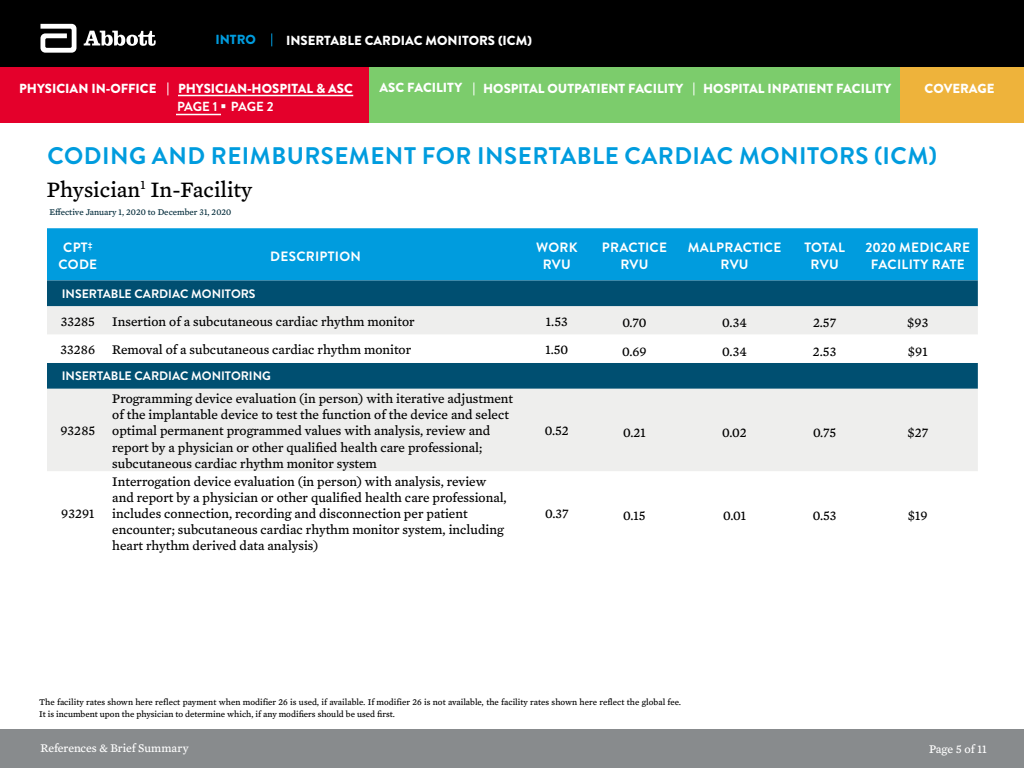
<style>
.page{position:relative;width:1024px;height:768px;background:#fff}
.page>*{position:absolute;margin:0;border:0;box-sizing:border-box;transform-origin:0 0}
.t1{font:700 24px "Brandon Grotesque";letter-spacing:.02em;color:#009cde}
.t2{font:22.5px "Mercury Text G4";color:#000}
.Paragraph_Style17{font:13.5px/16.2px "Mercury Text G4";color:#000}
.Table_Headers_30_Cen{font:700 13.5px "Brandon Grotesque";letter-spacing:.02em;color:#fff}
.Table_Mercury_27_Pin{font:13.5px "Mercury Text G4";color:#000}
.Paragraph_Style18{font:13.5px "Mercury Text G4";color:#000}
.Table_Mercury_27_Blk{font:13.5px "Mercury Text G4";color:#000}
.t3{font:900 13.15px "Brandon Grotesque";color:#fff}
.t4{font:700 13.15px "Brandon Grotesque";letter-spacing:-.005em;color:#fff}
.t5{font:900 13.15px "Brandon Grotesque";color:#009cde}
.t6{font:700 12.25px "Brandon Grotesque";color:#fff}
.t7{font:12px "Mercury Text G4";letter-spacing:-.005em;color:#fff}
.square_bullets{font:9px "Mercury Text G4";color:#000}
.Paragraph_Style1{font:9px "Mercury Text G4";color:#002a39}
</style>
<div class="page">
<div style="left:0;top:730px;width:1024px;height:38px;background:#888b8d"></div>
<div style="left:0;top:0;width:1024px;height:76px;background:#000"></div>
<svg style="left:41px;top:24px;width:36px;height:29px"></svg>
<svg style="left:84px;top:31px;width:72px;height:15px"></svg>
<svg style="left:271px;top:33px;width:1px;height:13px"></svg>
<div style="left:368px;top:68px;width:532px;height:55px;background:#7ccc6c"></div>
<div style="left:900px;top:68px;width:124px;height:55px;background:#eeb33b"></div>
<div style="left:0;top:68px;width:368px;height:55px;background:#e4002b"></div>
<svg style="left:167px;top:82px;width:1px;height:13px"></svg>
<svg style="left:473px;top:82px;width:1px;height:13px"></svg>
<svg style="left:693px;top:82px;width:1px;height:13px"></svg>
<div style="left:47px;top:228px;width:931px;height:52px;background:#009cde"></div>
<div style="left:47px;top:280px;width:931px;height:26px;background:#004f71"></div>
<div style="left:47px;top:306px;width:931px;height:28px;background:#eeeeed"></div>
<svg style="left:47px;top:363px;width:931px;height:108px;background:#b5c8cf"></svg>
<hr style="left:176px;top:114px;width:45px;height:1px;background:#fff">
<hr style="left:178px;top:95px;width:175px;height:1px;background:#fff">
<p class="t5" style="left:215px;top:30px;width:42px">INTRO</p>
<p class="t3" style="left:286px;top:31px;width:247px">INSERTABLE CARDIAC MONITORS (ICM)</p>
<p class="t3" style="left:19px;top:80px;width:139px">PHYSICIAN IN-OFFICE</p>
<p class="t3" style="left:178px;top:79px;width:176px">PHYSICIAN-HOSPITAL &amp; ASC</p>
<p class="t3" style="left:380px;top:78px;width:84px">ASC FACILITY</p>
<p class="t3" style="left:483px;top:79px;width:202px">HOSPITAL OUTPATIENT FACILITY</p>
<p class="t3" style="left:703px;top:79px;width:189px">HOSPITAL INPATIENT FACILITY</p>
<p class="t3" style="left:925px;top:79px;width:72px">COVERAGE</p>
<p class="t4" style="left:177px;top:97px;width:98px">PAGE 1 ▪ PAGE 2</p>
<p class="t1" style="left:47px;top:139px;width:891px">CODING AND REIMBURSEMENT FOR INSERTABLE CARDIAC MONITORS (ICM)</p>
<p class="t2" style="left:47px;top:173px;width:207px">Physician<sup>1</sup> In-Facility</p>
<p class="Paragraph_Style1" style="left:50px;top:205px;width:183px">Effective January 1, 2020 to December 31, 2020</p>
<p class="Table_Headers_30_Cen" style="left:63px;top:238px;width:31px">CPT<sup>‡</sup></p>
<p class="Table_Headers_30_Cen" style="left:59px;top:255px;width:40px">CODE</p>
<p class="Table_Headers_30_Cen" style="left:270px;top:246px;width:92px">DESCRIPTION</p>
<p class="Table_Headers_30_Cen" style="left:536px;top:238px;width:43px">WORK</p>
<p class="Table_Headers_30_Cen" style="left:543px;top:255px;width:30px">RVU</p>
<p class="Table_Headers_30_Cen" style="left:602px;top:238px;width:67px">PRACTICE</p>
<p class="Table_Headers_30_Cen" style="left:620px;top:255px;width:30px">RVU</p>
<p class="Table_Headers_30_Cen" style="left:688px;top:238px;width:95px">MALPRACTICE</p>
<p class="Table_Headers_30_Cen" style="left:720px;top:255px;width:30px">RVU</p>
<p class="Table_Headers_30_Cen" style="left:804px;top:238px;width:42px">TOTAL</p>
<p class="Table_Headers_30_Cen" style="left:811px;top:255px;width:30px">RVU</p>
<p class="Table_Headers_30_Cen" style="left:865px;top:238px;width:106px">2020 MEDICARE</p>
<p class="Table_Headers_30_Cen" style="left:871px;top:255px;width:95px">FACILITY RATE</p>
<p class="t6" style="left:62px;top:285px;width:195px">INSERTABLE CARDIAC MONITORS</p>
<p class="Table_Mercury_27_Blk" style="left:61px;top:311px;width:36px">33285</p>
<p class="Paragraph_Style17" style="left:112px;top:313px;width:304px">Insertion of a subcutaneous cardiac rhythm monitor</p>
<p class="Table_Mercury_27_Blk" style="left:546px;top:311px;width:23px">1.53</p>
<p class="Table_Mercury_27_Pin" style="left:622px;top:313px;width:26px">0.70</p>
<p class="Table_Mercury_27_Pin" style="left:722px;top:313px;width:26px">0.34</p>
<p class="Table_Mercury_27_Pin" style="left:813px;top:313px;width:25px">2.57</p>
<p class="Table_Mercury_27_Pin" style="left:907px;top:313px;width:23px">$93</p>
<p class="Table_Mercury_27_Blk" style="left:61px;top:340px;width:36px">33286</p>
<p class="Paragraph_Style18" style="left:112px;top:340px;width:300px">Removal of a subcutaneous cardiac rhythm monitor</p>
<p class="Table_Mercury_27_Blk" style="left:545px;top:340px;width:24px">1.50</p>
<p class="Table_Mercury_27_Pin" style="left:622px;top:341px;width:26px">0.69</p>
<p class="Table_Mercury_27_Pin" style="left:722px;top:341px;width:26px">0.34</p>
<p class="Table_Mercury_27_Pin" style="left:813px;top:341px;width:25px">2.53</p>
<p class="Table_Mercury_27_Pin" style="left:908px;top:341px;width:21px">$91</p>
<p class="t6" style="left:62px;top:367px;width:211px">INSERTABLE CARDIAC MONITORING</p>
<p class="Table_Mercury_27_Blk" style="left:61px;top:421px;width:36px">93285</p>
<p class="Table_Mercury_27_Blk" style="left:61px;top:504px;width:35px">93291</p>
<p class="Paragraph_Style17" style="left:112px;top:390px;width:402px">Programming device evaluation (in person) with iterative adjustment of the implantable device to test the function of the device and select optimal permanent programmed values with analysis, review and report by a physician or other qualified health care professional; subcutaneous cardiac rhythm monitor system</p>
<p class="Paragraph_Style17" style="left:112px;top:472px;width:396px">Interrogation device evaluation (in person) with analysis, review and report by a physician or other qualified health care professional, includes connection, recording and disconnection per patient encounter; subcutaneous cardiac rhythm monitor system, including heart rhythm derived data analysis)</p>
<p class="Table_Mercury_27_Blk" style="left:545px;top:421px;width:26px">0.52</p>
<p class="Table_Mercury_27_Pin" style="left:623px;top:423px;width:24px">0.21</p>
<p class="Table_Mercury_27_Pin" style="left:722px;top:423px;width:26px">0.02</p>
<p class="Table_Mercury_27_Pin" style="left:813px;top:423px;width:25px">0.75</p>
<p class="Table_Mercury_27_Pin" style="left:907px;top:423px;width:22px">$27</p>
<p class="Table_Mercury_27_Blk" style="left:545px;top:504px;width:25px">0.37</p>
<p class="Table_Mercury_27_Pin" style="left:623px;top:505px;width:24px">0.15</p>
<p class="Table_Mercury_27_Pin" style="left:723px;top:505px;width:25px">0.01</p>
<p class="Table_Mercury_27_Pin" style="left:813px;top:505px;width:25px">0.53</p>
<p class="Table_Mercury_27_Pin" style="left:908px;top:505px;width:21px">$19</p>
<p class="square_bullets" style="left:39px;top:695px;width:644px">The facility rates shown here reflect payment when modifier 26 is used, if available. If modifier 26 is not available, the facility rates shown here reflect the global fee.</p>
<p class="square_bullets" style="left:39px;top:708px;width:357px">It is incumbent upon the physician to determine which, if any modifiers should be used first.</p>
<p class="t7" style="left:40px;top:739px;width:150px">References &amp; Brief Summary</p>
<p class="t7" style="left:929px;top:740px;width:59px">Page 5 of 11</p>
</div>
